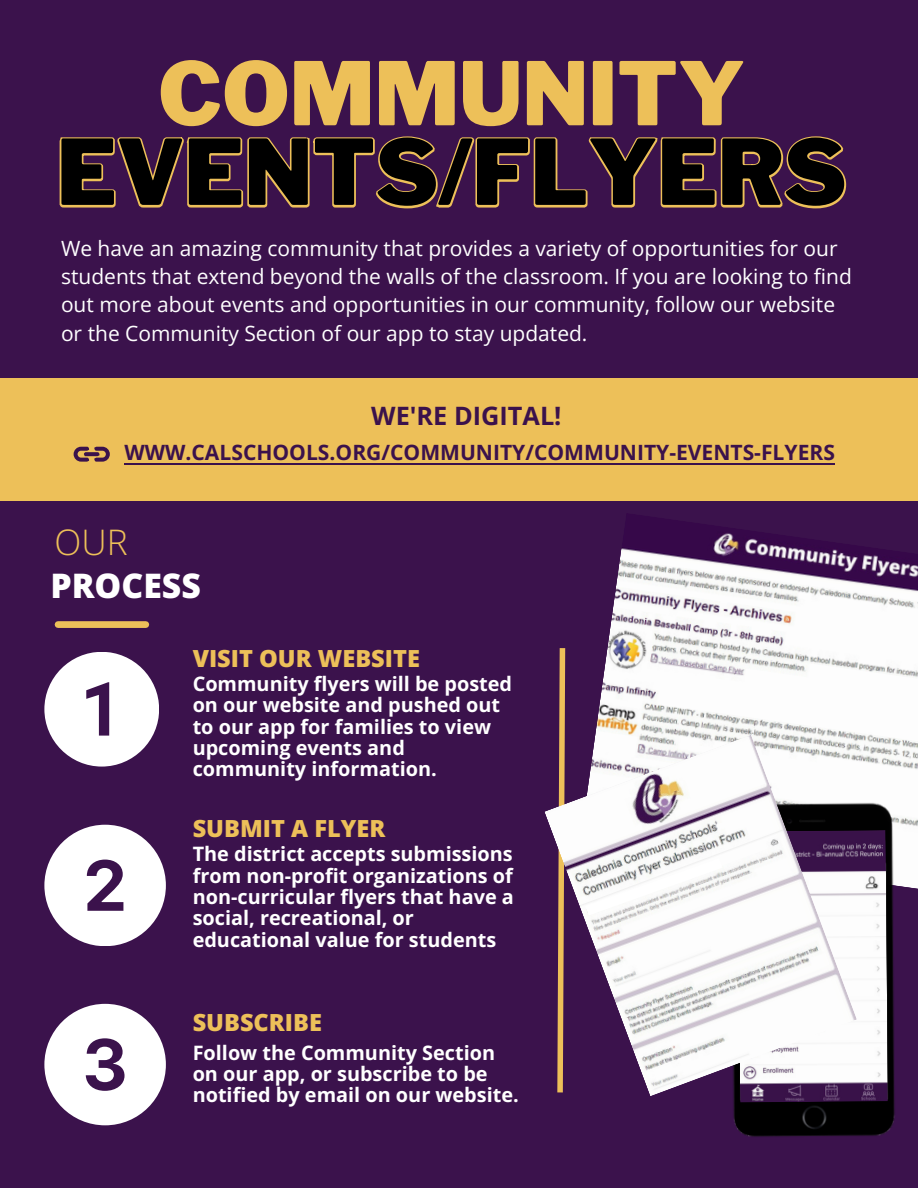
<style>
.page{position:relative;width:918px;height:1188px;background:#3b124c}
.page>*{position:absolute;margin:0;border:0;box-sizing:border-box;transform-origin:0 0}
.t1{font:900 89.55px "Libre Franklin";color:#000}
.t2{font:900 86.7px "Libre Franklin";color:#edc059}
.t3{font:300 35.25px "Open Sans";color:#edc059}
.t4{font:800 33.75px "Open Sans";color:#fff}
.t5{font:700 25.35px "Open Sans";color:#3b124c}
.t6{font:800 23.55px "Open Sans";color:#edc059}
.t7{font:21px/28.2px "Open Sans";color:#fff}
.t8{font:700 21px "Open Sans";color:#3b124c}
.t9{font:700 19.95px/21.3px "Open Sans";color:#fff}
</style>
<div class="page">
<svg style="left:44px;top:1004px;width:122px;height:121px"></svg>
<svg style="left:44px;top:652px;width:115px;height:115px"></svg>
<svg style="left:44px;top:825px;width:122px;height:121px"></svg>
<div style="left:58px;top:621px;width:88px;height:7px;background:#edc059"></div>
<div style="left:0;top:378px;width:918px;height:123px;background:#edc059"></div>
<svg style="left:74px;top:447px;width:36px;height:15px"></svg>
<svg style="left:559px;top:648px;width:6px;height:87px"></svg>
<img style="left:595px;top:513px;width:323px;height:376px">
<svg style="left:60px;top:136px;width:786px;height:72px"></svg>
<hr style="left:124px;top:464px;width:711px;height:1px;background:#3b124c">
<img style="left:733px;top:799px;width:172px;height:338px">
<img style="left:738px;top:830px;width:150px;height:273px">
<img style="left:545px;top:735px;width:312px;height:361px">
<svg style="left:585px;top:858px;width:137px;height:58px;background:#ebebeb"></svg>
<h2 class="t2" style="left:158px;top:42px;width:589px">COMMUNITY</h2>
<h1 class="t1" style="left:57px;top:118px;width:791px">EVENTS/FLYERS</h1>
<p class="t7" style="left:61px;top:234px;width:792px">We have an amazing community that provides a variety of opportunities for our students that extend beyond the walls of the classroom. If you are looking to find out more about events and opportunities in our community, follow our website or the Community Section of our app to stay updated.</p>
<p class="t5" style="left:371px;top:398px;width:192px">WE'RE DIGITAL!</p>
<p class="t8" style="left:124px;top:438px;width:712px">WWW.CALSCHOOLS.ORG/COMMUNITY/COMMUNITY-EVENTS-FLYERS</p>
<h3 class="t3" style="left:55px;top:518px;width:75px">OUR</h3>
<h3 class="t4" style="left:50px;top:562px;width:152px">PROCESS</h3>
<p class="t6" style="left:193px;top:642px;width:229px">VISIT OUR WEBSITE</p>
<p class="t9" style="left:193px;top:672px;width:321px">Community flyers will be posted on our website and pushed out to our app for families to view upcoming events and community information.</p>
<p class="t6" style="left:193px;top:811px;width:194px">SUBMIT A FLYER</p>
<p class="t9" style="left:193px;top:843px;width:323px">The district accepts submissions from non-profit organizations of non-curricular flyers that have a social, recreational, or educational value for students</p>
<p class="t6" style="left:193px;top:1006px;width:131px">SUBSCRIBE</p>
<p class="t9" style="left:193px;top:1041px;width:328px">Follow the Community Section on our app, or subscribe to be notified by email on our website.</p>
</div>
